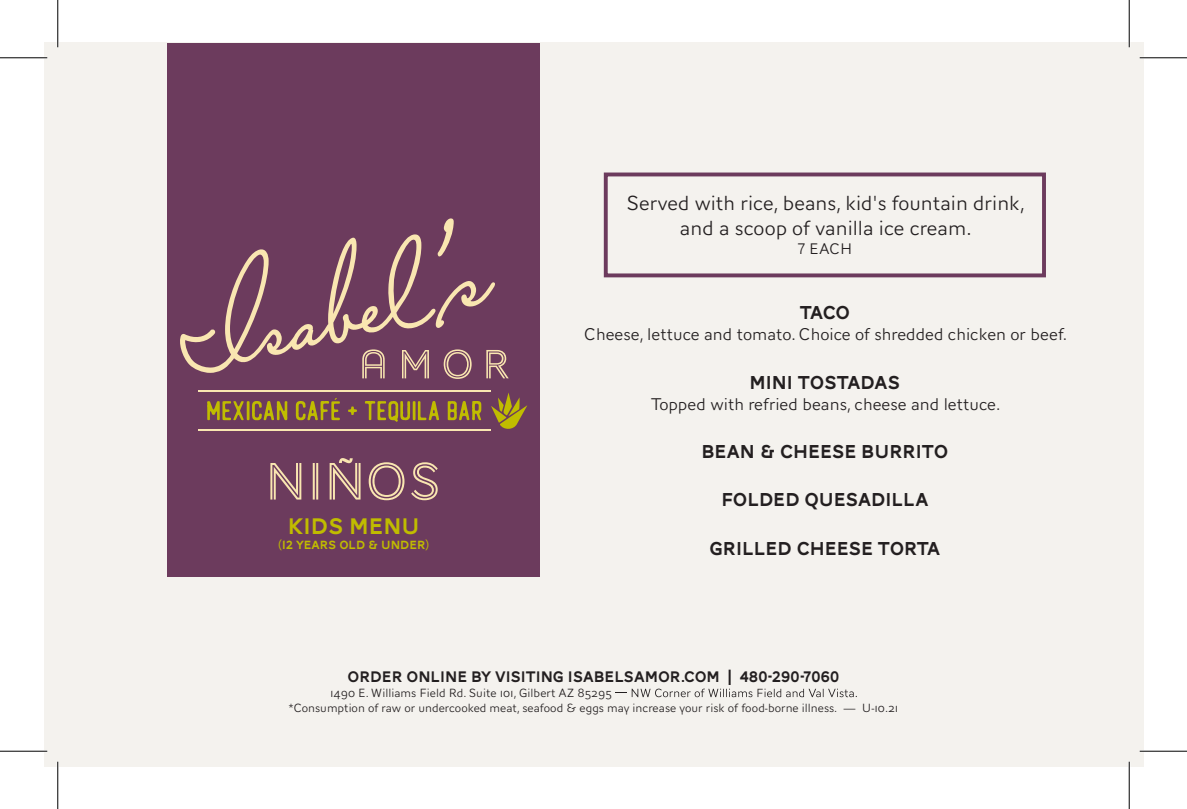
<style>
.page{position:relative;width:1187px;height:809px;background:#fff}
.page>*{position:absolute;margin:0;border:0;box-sizing:border-box;transform-origin:0 0}
.t1{font:54.25px "AW Conqueror Inline";color:#f9e6b1}
.t2{font:23.28px "AW Conqueror Carved One";color:#c0bc00}
.t3{font:300 21px/25.2px "AW Conqueror Sans";color:#231f20;text-align:center}
.t4{font:19.25px "AW Conqueror Carved One";color:#231f20}
.t5{font:300 17.5px "AW Conqueror Sans";color:#231f20}
.t6{font:15.75px "AW Conqueror Carved One";color:#231f20}
.t7{font:300 15.75px "AW Conqueror Sans";color:#231f20}
.t8{font:300 12.25px/14.7px "AW Conqueror Sans";color:#231f20}
.t9{font:12.25px "AW Conqueror Carved One";color:#c0bc00}
</style>
<div class="page">
<div style="left:44px;top:42px;width:1099px;height:724px;background:#f4f2ee"></div>
<div style="left:167px;top:43px;width:373px;height:533px;background:#6c3b5d"></div>
<svg style="left:180px;top:218px;width:328px;height:161px"></svg>
<svg style="left:207px;top:401px;width:80px;height:19px"></svg>
<svg style="left:296px;top:398px;width:44px;height:22px"></svg>
<svg style="left:348px;top:406px;width:9px;height:9px"></svg>
<svg style="left:365px;top:401px;width:74px;height:21px"></svg>
<svg style="left:448px;top:401px;width:33px;height:19px"></svg>
<svg style="left:491px;top:393px;width:36px;height:36px"></svg>
<hr style="left:198px;top:390px;width:292px;height:2px;background:#f9e6b1">
<hr style="left:198px;top:429px;width:292px;height:1px;background:#f9e6b1">
<svg style="left:615px;top:688px;width:242px;height:9px"></svg>
<div style="left:604px;top:172px;width:442px;height:105px;border:4px solid #6c3b5d"></div>
<hr style="left:0;top:57px;width:47px;height:2px;background:#fff">
<hr style="left:1139px;top:57px;width:47px;height:2px;background:#fff">
<hr style="left:0;top:750px;width:47px;height:2px;background:#fff">
<hr style="left:1139px;top:750px;width:47px;height:2px;background:#fff">
<hr style="left:57px;top:0;width:2px;height:47px;background:#fff">
<hr style="left:57px;top:761px;width:2px;height:47px;background:#fff">
<hr style="left:1128px;top:0;width:2px;height:47px;background:#fff">
<hr style="left:1128px;top:761px;width:2px;height:47px;background:#fff">
<hr style="left:0;top:57px;width:47px;height:1px;background:#000">
<hr style="left:1139px;top:57px;width:47px;height:1px;background:#000">
<hr style="left:0;top:750px;width:47px;height:1px;background:#000">
<hr style="left:1139px;top:750px;width:47px;height:1px;background:#000">
<hr style="left:57px;top:0;width:1px;height:47px;background:#000">
<hr style="left:57px;top:761px;width:1px;height:47px;background:#000">
<hr style="left:1128px;top:0;width:1px;height:47px;background:#000">
<hr style="left:1128px;top:761px;width:1px;height:47px;background:#000">
<h1 class="t1" style="left:265px;top:456px;width:179px">Niños</h1>
<h2 class="t2" style="left:288px;top:516px;width:133px">KIDS MENU</h2>
<p class="t9" style="left:278px;top:539px;width:153px">(12 YEARS OLD &amp; UNDER)</p>
<h3 class="t3" style="left:626px;top:190px;width:401px">Served with rice, beans, kid's fountain drink, and a scoop of vanilla ice cream.</h3>
<p class="t7" style="left:797px;top:236px;width:57px">7 EACH</p>
<h3 class="t4" style="left:799px;top:304px;width:52px">TACO</h3>
<h3 class="t5" style="left:584px;top:320px;width:484px">Cheese, lettuce and tomato. Choice of shredded chicken or beef.</h3>
<h3 class="t4" style="left:749px;top:374px;width:152px">MINI TOSTADAS</h3>
<h3 class="t5" style="left:651px;top:389px;width:351px">Topped with refried beans, cheese and lettuce.</h3>
<h3 class="t4" style="left:701px;top:443px;width:248px">BEAN &amp; CHEESE BURRITO</h3>
<h3 class="t4" style="left:721px;top:491px;width:209px">FOLDED QUESADILLA</h3>
<h3 class="t4" style="left:709px;top:539px;width:232px">GRILLED CHEESE TORTA</h3>
<p class="t6" style="left:347px;top:670px;width:493px">ORDER ONLINE BY VISITING ISABELSAMOR.COM | 480-290-7060</p>
<p class="t8" style="left:288px;top:685px;width:611px;text-indent:42px">1490 E. Williams Field Rd. Suite 101, Gilbert AZ 85295<br>*Consumption of raw or undercooked meat, seafood &amp; eggs may increase your risk of food-borne illness. — U-10.21</p>
</div>
